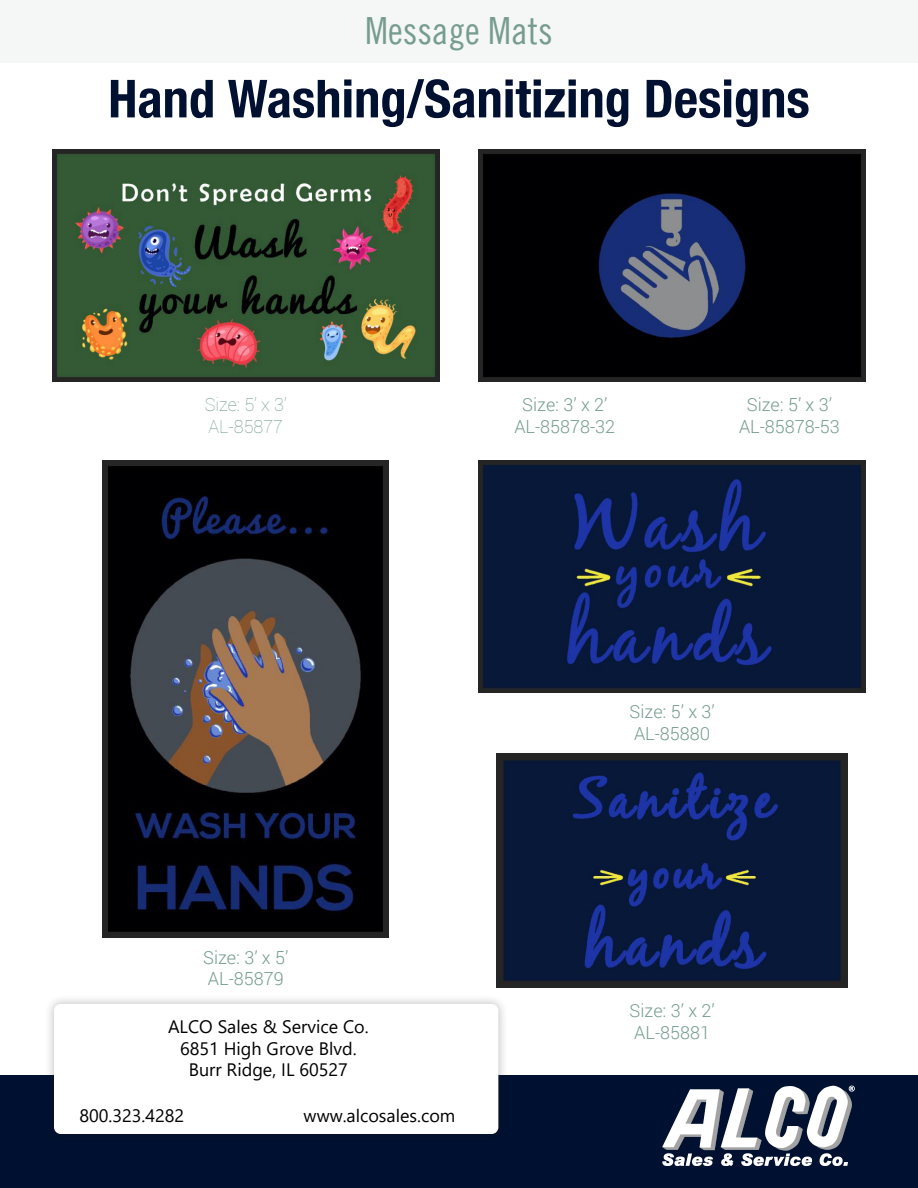
<style>
.page{position:relative;width:918px;height:1188px;background:#fff}
.page>*{position:absolute;margin:0;border:0;box-sizing:border-box;transform-origin:0 0}
.t1{font:700 condensed 52.5px "Helvetica Neue LT Pro";color:#001030}
.t2{font:37.5px "Trade Gothic LT Pro Cn 18";color:#759c8f}
.t3{font:300 18px/21.6px "Roboto";color:#759c8f}
.t4{font:18px/21.6px "Segoe UI";color:#000;text-align:center}
.t5{font:100 18px/21.6px "Roboto";color:#759c8f}
</style>
<div class="page">
<div style="left:0;top:0;width:918px;height:63px;background:#f5f6f6"></div>
<div style="left:0;top:1076px;width:918px;height:112px;background:#001030"></div>
<img style="left:103px;top:460px;width:286px;height:477px">
<img style="left:52px;top:149px;width:387px;height:232px">
<img style="left:479px;top:149px;width:387px;height:232px">
<img style="left:497px;top:754px;width:351px;height:234px">
<img style="left:479px;top:460px;width:387px;height:233px">
<div style="left:44px;top:994px;width:464px;height:150px;background:#231f20;opacity:.3"></div>
<div style="left:54px;top:1004px;width:444px;height:130px;background:#fff;border-radius:7px"></div>
<img style="left:655px;top:1075px;width:206px;height:91px">
<h2 class="t2" style="left:365px;top:9px;width:189px">Message Mats</h2>
<h1 class="t1" style="left:108px;top:67px;width:703px">Hand Washing/Sanitizing Designs</h1>
<p class="t5" style="left:205px;top:393px;width:84px">Size: 5’ x 3’<br>AL-85877</p>
<p class="t3" style="left:514px;top:393px;width:102px;text-align:center">Size: 3’ x 2’<br>AL-85878-32</p>
<p class="t3" style="left:739px;top:393px;width:102px;text-align:center">Size: 5’ x 3’<br>AL-85878-53</p>
<p class="t3" style="left:203px;top:946px;width:87px">Size: 3’ x 5’<br>AL-85879</p>
<p class="t4" style="left:168px;top:1014px;width:202px">ALCO Sales &amp; Service Co.<br>6851 High Grove Blvd.<br>Burr Ridge, IL 60527</p>
<p class="t4" style="left:80px;top:1103px;width:106px">800.323.4282</p>
<p class="t4" style="left:304px;top:1103px;width:153px">www.alcosales.com</p>
<p class="t3" style="left:630px;top:700px;width:87px">Size: 5’ x 3’<br>AL-85880</p>
<p class="t3" style="left:630px;top:1000px;width:87px">Size: 3’ x 2’<br>AL-85881</p>
</div>
